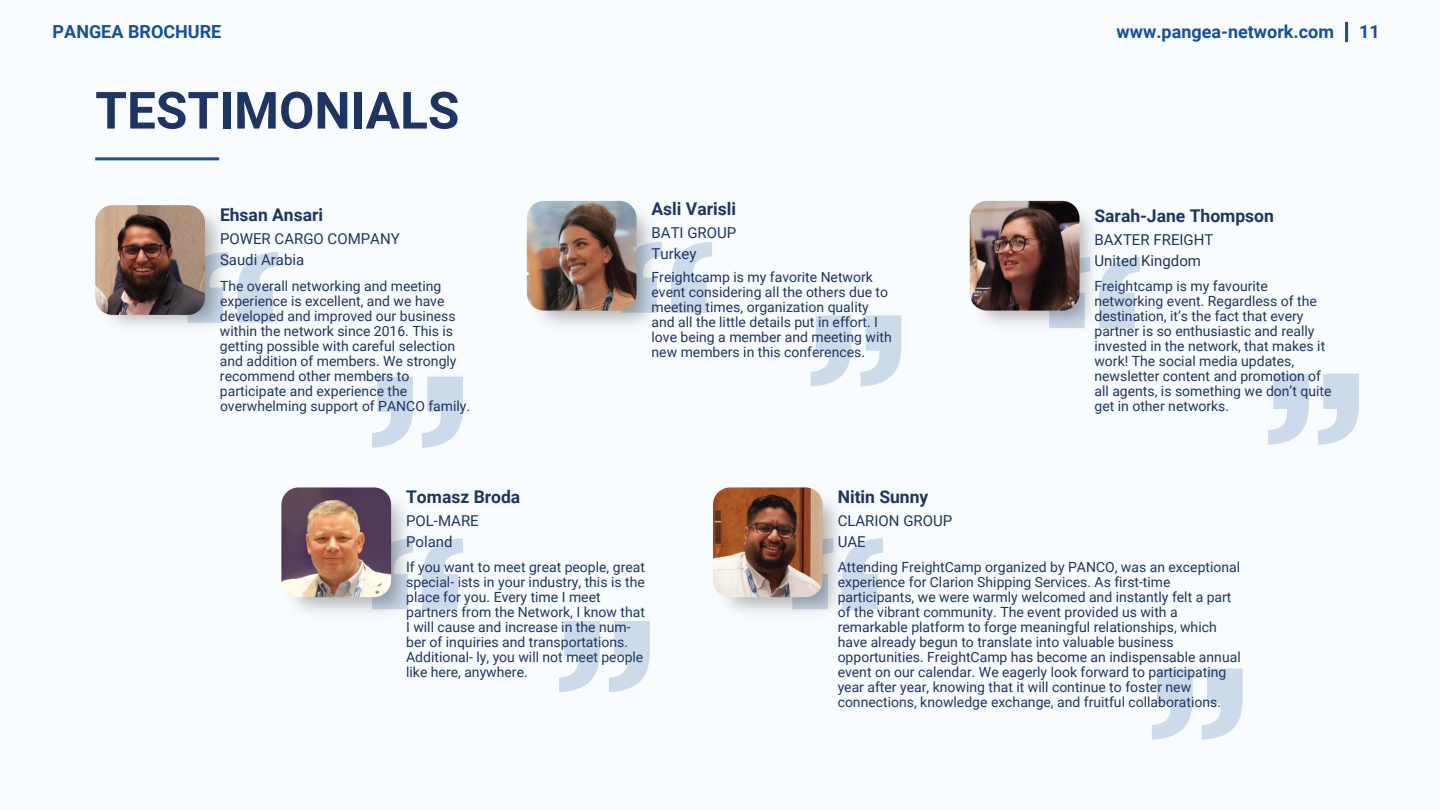
<style>
.page{position:relative;width:1440px;height:810px;background:#f9fcfe}
.page>*{position:absolute;margin:0;border:0;box-sizing:border-box;transform-origin:0 0}
.t1{font:700 51.3px "Roboto";color:#1e3463}
.t2{font:700 18px "Roboto";color:#164f9b}
.t3{font:700 17.55px "Roboto";color:#1e3463}
.t4{font:15px "Roboto";color:#1e3463}
.t5{font:14.02px/15px "Roboto";color:#1e3463}
</style>
<div class="page">
<hr style="left:95px;top:157px;width:124px;height:3px;background:#164f9b">
<svg style="left:237px;top:252px;width:41px;height:71px"></svg>
<svg style="left:372px;top:377px;width:91px;height:71px"></svg>
<svg style="left:811px;top:315px;width:90px;height:71px"></svg>
<svg style="left:1268px;top:374px;width:91px;height:71px"></svg>
<svg style="left:559px;top:621px;width:91px;height:71px"></svg>
<svg style="left:1152px;top:669px;width:91px;height:71px"></svg>
<svg style="left:422px;top:538px;width:41px;height:71px"></svg>
<svg style="left:671px;top:242px;width:41px;height:71px"></svg>
<svg style="left:851px;top:538px;width:32px;height:71px"></svg>
<svg style="left:1105px;top:257px;width:35px;height:71px"></svg>
<img style="left:526px;top:200px;width:136px;height:125px">
<img style="left:969px;top:200px;width:136px;height:129px">
<img style="left:527px;top:201px;width:110px;height:110px">
<img style="left:726px;top:500px;width:125px;height:112px">
<img style="left:713px;top:487px;width:110px;height:110px">
<img style="left:970px;top:201px;width:109px;height:110px">
<img style="left:111px;top:214px;width:118px;height:112px">
<img style="left:293px;top:500px;width:120px;height:112px">
<img style="left:95px;top:205px;width:110px;height:110px">
<img style="left:281px;top:487px;width:110px;height:110px">
<hr style="left:1345px;top:22px;width:3px;height:20px;background:#164f9b">
<p class="t2" style="left:53px;top:19px;width:170px">PANGEA BROCHURE</p>
<p class="t2" style="left:1117px;top:19px;width:219px">www.pangea-network.com</p>
<p class="t2" style="left:1359px;top:19px;width:22px">11</p>
<h1 class="t1" style="left:95px;top:74px;width:366px">TESTIMONIALS</h1>
<p class="t3" style="left:220px;top:203px;width:105px">Ehsan Ansari</p>
<p class="t4" style="left:220px;top:228px;width:181px">POWER CARGO COMPANY</p>
<p class="t3" style="left:652px;top:197px;width:86px">Asli Varisli</p>
<p class="t4" style="left:652px;top:222px;width:86px">BATI GROUP</p>
<p class="t3" style="left:1094px;top:203px;width:181px">Sarah-Jane Thompson</p>
<p class="t4" style="left:1095px;top:229px;width:120px">BAXTER FREIGHT</p>
<p class="t4" style="left:220px;top:249px;width:86px">Saudi Arabia</p>
<p class="t4" style="left:652px;top:244px;width:46px">Turkey</p>
<p class="t4" style="left:1095px;top:250px;width:108px">United Kingdom</p>
<p class="t5" style="left:220px;top:278px;width:252px">The overall networking and meeting experience is excellent, and we have developed and improved our business within the network since 2016. This is getting possible with careful selection and addition of members. We strongly recommend other members to participate and experience the overwhelming support of PANCO family.</p>
<p class="t5" style="left:652px;top:269px;width:242px">Freightcamp is my favorite Network event considering all the others due to meeting times, organization quality and all the little details put in effort. I love being a member and meeting with new members in this conferences.</p>
<p class="t5" style="left:1094px;top:278px;width:239px">Freightcamp is my favourite networking event. Regardless of the destination, it’s the fact that every partner is so enthusiastic and really invested in the network, that makes it work! The social media updates, newsletter content and promotion of all agents, is something we don’t quite get in other networks.</p>
<p class="t3" style="left:406px;top:485px;width:116px">Tomasz Broda</p>
<p class="t3" style="left:838px;top:485px;width:92px">Nitin Sunny</p>
<p class="t4" style="left:406px;top:510px;width:74px">POL-MARE</p>
<p class="t4" style="left:838px;top:510px;width:116px">CLARION GROUP</p>
<p class="t4" style="left:406px;top:532px;width:48px">Poland</p>
<p class="t4" style="left:838px;top:532px;width:30px">UAE</p>
<p class="t5" style="left:406px;top:559px;width:240px">If you want to meet great people, great special- ists in your industry, this is the place for you. Every time I meet partners from the Network, I know that I will cause and increase in the num&shy;ber of inquiries and transportations.<br>Additional- ly, you will not meet people like here, anywhere.</p>
<p class="t5" style="left:838px;top:559px;width:405px">Attending FreightCamp organized by PANCO, was an exceptional experience for Clarion Shipping Services. As first-time participants, we were warmly welcomed and instantly felt a part of the vibrant community. The event provided us with a remarkable platform to forge meaningful relationships, which have already begun to translate into valuable business opportunities. FreightCamp has become an indispensable annual event on our calendar. We eagerly look forward to participating year after year, knowing that it will continue to foster new connections, knowledge exchange, and fruitful collaborations.</p>
</div>
